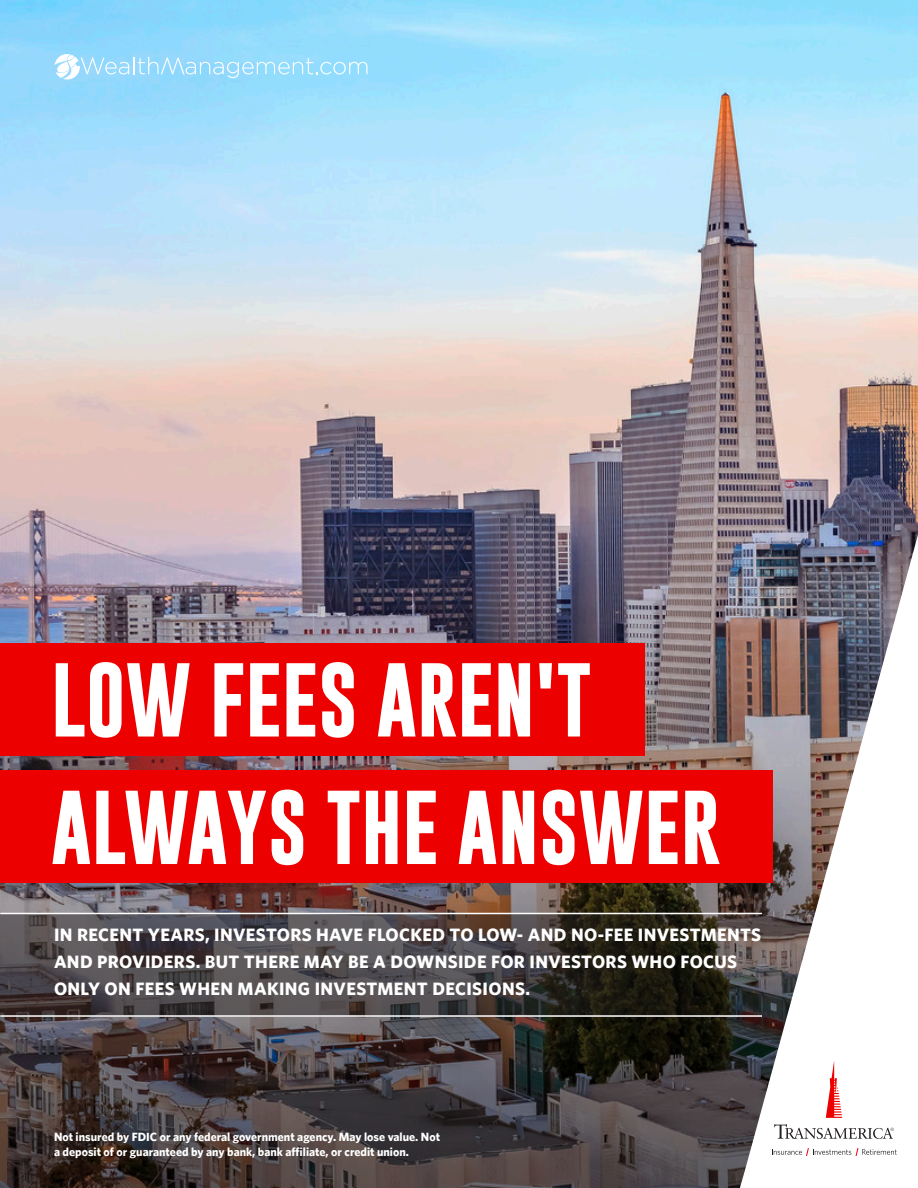
<style>
.page{position:relative;width:918px;height:1188px;background:#fff}
.page>*{position:absolute;margin:0;border:0;box-sizing:border-box;transform-origin:0 0}
.Headlines{font:700 75px "Gobold";color:#fff}
.Headlines-2{font:700 18px/27px "Whitney";letter-spacing:.02em;color:#fff}
.Headlines-3{font:700 12px/15px "Whitney";color:#fff}
</style>
<div class="page">
<img style="left:0;top:0;width:918px;height:534px">
<img style="left:0;top:534px;width:918px;height:654px">
<svg style="left:55px;top:54px;width:313px;height:26px;background:#a3dffc"></svg>
<img style="left:740px;top:535px;width:178px;height:653px">
<svg style="left:774px;top:1124px;width:120px;height:15px"></svg>
<svg style="left:826px;top:1060px;width:16px;height:58px"></svg>
<svg style="left:772px;top:1148px;width:125px;height:8px"></svg>
<svg style="left:0;top:914px;width:762px;height:101px;background:#443f3e"></svg>
<hr style="left:0;top:913px;width:762px;height:1px;background:#fff">
<hr style="left:0;top:1015px;width:762px;height:2px;background:#fff">
<div style="left:0;top:644px;width:645px;height:112px;background:#ed0000"></div>
<div style="left:0;top:770px;width:772px;height:113px;background:#ed0000"></div>
<p class="Headlines" style="left:51px;top:651px;width:542px">LOW FEES AREN'T</p>
<p class="Headlines" style="left:51px;top:779px;width:671px">ALWAYS THE ANSWER</p>
<p class="Headlines-2" style="left:54px;top:921px;width:709px">IN RECENT YEARS, INVESTORS HAVE FLOCKED TO LOW- AND NO-FEE INVESTMENTS<br>AND PROVIDERS. BUT THERE MAY BE A DOWNSIDE FOR INVESTORS WHO FOCUS<br>ONLY ON FEES WHEN MAKING INVESTMENT DECISIONS.</p>
<p class="Headlines-3" style="left:54px;top:1129px;width:388px">Not insured by FDIC or any federal government agency. May lose value. Not a deposit of or guaranteed by any bank, bank affiliate, or credit union.</p>
</div>
